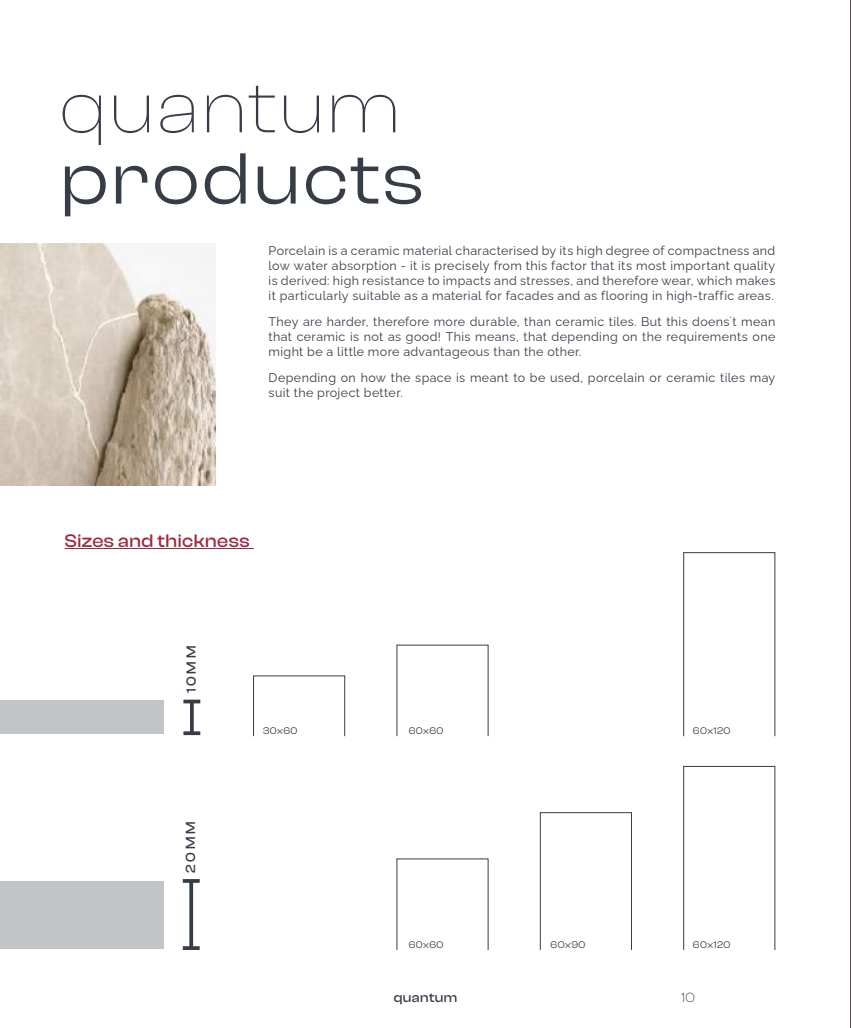
<style>
.page{position:relative;width:851px;height:1028px;background:#fff}
.page>*{position:absolute;margin:0;border:0;box-sizing:border-box;transform-origin:0 0}
.t1{font:75px "Clash Display";letter-spacing:.04em;color:#363d47}
.t2{font:200 75px "Clash Display";letter-spacing:.03em;color:#363d47}
.t3{font:500 18.75px "Clash Display";letter-spacing:.03em;color:#9e2742}
.t4{font:500 13.75px "Clash Display";letter-spacing:.105em;color:#363d47}
.t5{font:500 13.75px "Clash Display";letter-spacing:.035em;color:#363d47}
.t6{font:300 13.75px "Clash Display";color:#363d47}
.t7{font:12.5px/15px "Raleway";letter-spacing:.03em;color:#363d47;text-align:justify}
.t8{font:10px "Clash Display";letter-spacing:.04em;color:#363d47}
</style>
<div class="page">
<hr style="left:65px;top:548px;width:189px;height:1px;background:#9e2742">
<div style="left:683px;top:552px;width:92px;height:184px;border:1px solid #363d47"></div>
<div style="left:683px;top:766px;width:92px;height:184px;border:1px solid #363d47"></div>
<div style="left:253px;top:675px;width:92px;height:61px;border:1px solid #363d47"></div>
<div style="left:539px;top:812px;width:93px;height:138px;border:1px solid #363d47"></div>
<svg style="left:190px;top:703px;width:4px;height:28px"></svg>
<svg style="left:183px;top:731px;width:17px;height:4px"></svg>
<svg style="left:183px;top:699px;width:17px;height:4px"></svg>
<svg style="left:189px;top:882px;width:4px;height:64px"></svg>
<hr style="left:183px;top:879px;width:17px;height:3px;background:#363d47">
<svg style="left:183px;top:946px;width:17px;height:4px"></svg>
<div style="left:0;top:700px;width:164px;height:34px;background:#c1c5c8"></div>
<div style="left:0;top:881px;width:164px;height:67px;background:#c1c5c8"></div>
<hr style="left:850px;top:0;width:1px;height:1028px;background:#241f1f">
<img style="left:0;top:243px;width:215px;height:242px">
<h1 class="t2" style="left:60px;top:66px;width:341px">quantum</h1>
<h1 class="t1" style="left:60px;top:137px;width:365px">products</h1>
<p class="t7" style="left:268px;top:242px;width:508px">Porcelain is a ceramic material characterised by its high degree of compactness and low water absorption - it is precisely from this factor that its most important quality is derived: high resistance to impacts and stresses, and therefore wear, which makes it particularly suitable as a material for facades and as flooring in high-traffic areas.</p>
<p class="t7" style="left:268px;top:313px;width:508px">They are harder, therefore more durable, than ceramic tiles. But this doens`t mean that ceramic is not as good! This means, that depending on the requirements one might be a little more advantageous than the other.</p>
<p class="t7" style="left:268px;top:368px;width:508px">Depending on how the space is meant to be used, porcelain or ceramic tiles may suit the project better.</p>
<h2 class="t3" style="left:65px;top:530px;width:186px">Sizes and thickness</h2>
<p class="t4" style="left:183px;top:693px;width:49px;rotate:-90deg">10MM</p>
<p class="t4" style="left:183px;top:872px;width:52px;rotate:-90deg">20MM</p>
<p class="t8" style="left:263px;top:725px;width:36px">30x60</p>
<p class="t8" style="left:408px;top:725px;width:36px">60x60</p>
<p class="t8" style="left:692px;top:725px;width:39px">60x120</p>
<p class="t8" style="left:408px;top:938px;width:36px">60x60</p>
<p class="t8" style="left:550px;top:938px;width:36px">60x90</p>
<p class="t8" style="left:692px;top:938px;width:39px">60x120</p>
<p class="t5" style="left:394px;top:989px;width:65px">quantum</p>
<p class="t6" style="left:681px;top:989px;width:15px">10</p>
</div>
